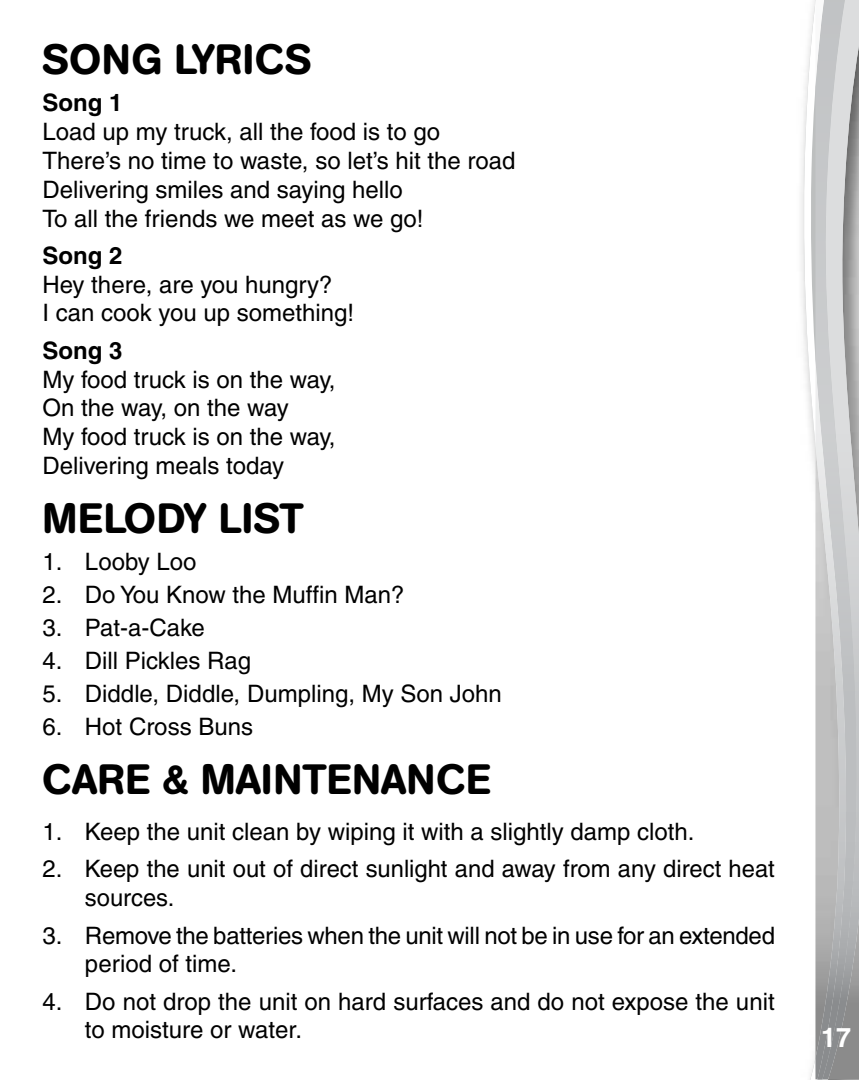
<style>
.page{position:relative;width:859px;height:1080px;background:#fff}
.page>*{position:absolute;margin:0;border:0;box-sizing:border-box;transform-origin:0 0}
.t1{font:500 42px "AG Book Rounded";letter-spacing:.02em;color:#000}
.t2{font:500 42px "AG Book Rounded";color:#000}
.t3{font:700 27px "Helvetica";color:#fff}
.t4{font:500 24px/28.8px "Helvetica";color:#000}
.t5{font:700 24px "Helvetica";color:#000}
</style>
<div class="page">
<svg style="left:803px;top:0;width:12px;height:1080px"></svg>
<svg style="left:815px;top:1079px;width:13px;height:1px"></svg>
<img style="left:858px;top:0;width:1px;height:1079px">
<img style="left:848px;top:0;width:10px;height:1079px">
<img style="left:815px;top:0;width:33px;height:1079px">
<h1 class="t1" style="left:42px;top:35px;width:265px">SONG LYRICs</h1>
<p class="t5" style="left:42px;top:88px;width:82px">Song 1</p>
<p class="t4" style="left:42px;top:117px;width:475px">Load up my truck, all the food is to go There’s no time to waste, so let’s hit the road Delivering smiles and saying hello<br>To all the friends we meet as we go!</p>
<p class="t5" style="left:42px;top:241px;width:82px">Song 2</p>
<p class="t4" style="left:42px;top:270px;width:313px">Hey there, are you hungry?<br>I can cook you up something!</p>
<p class="t5" style="left:42px;top:336px;width:82px">Song 3</p>
<p class="t4" style="left:42px;top:365px;width:295px">My food truck is on the way,<br>On the way, on the way<br>My food truck is on the way,<br>Delivering meals today</p>
<h1 class="t1" style="left:42px;top:494px;width:263px">MELODY LIST</h1>
<p class="t4" style="left:42px;top:547px;width:156px">1. Looby Loo</p>
<p class="t4" style="left:42px;top:580px;width:364px">2. Do You Know the Muffin Man?</p>
<p class="t4" style="left:42px;top:613px;width:164px">3. Pat-a-Cake</p>
<p class="t4" style="left:42px;top:646px;width:210px">4. Dill Pickles Rag</p>
<p class="t4" style="left:42px;top:679px;width:461px">5. Diddle, Diddle, Dumpling, My Son John</p>
<p class="t4" style="left:42px;top:713px;width:212px">6. Hot Cross Buns</p>
<h1 class="t2" style="left:42px;top:755px;width:450px">CARE &amp; MAINTENANCE</h1>
<p class="t4" style="left:42px;top:817px;width:654px">1. Keep the unit clean by wiping it with a slightly damp cloth.</p>
<p class="t4" style="left:85px;top:855px;width:691px;text-indent:-43px">2. Keep the unit out of direct sunlight and away from any direct heat sources.</p>
<p class="t4" style="left:85px;top:921px;width:691px;text-indent:-43px">3. Remove the batteries when the unit will not be in use for an extended period of time.</p>
<p class="t4" style="left:85px;top:987px;width:691px;text-indent:-42px">4. Do not drop the unit on hard surfaces and do not expose the unit to moisture or water.</p>
<p class="t3" style="left:821px;top:1021px;width:32px">17</p>
</div>
